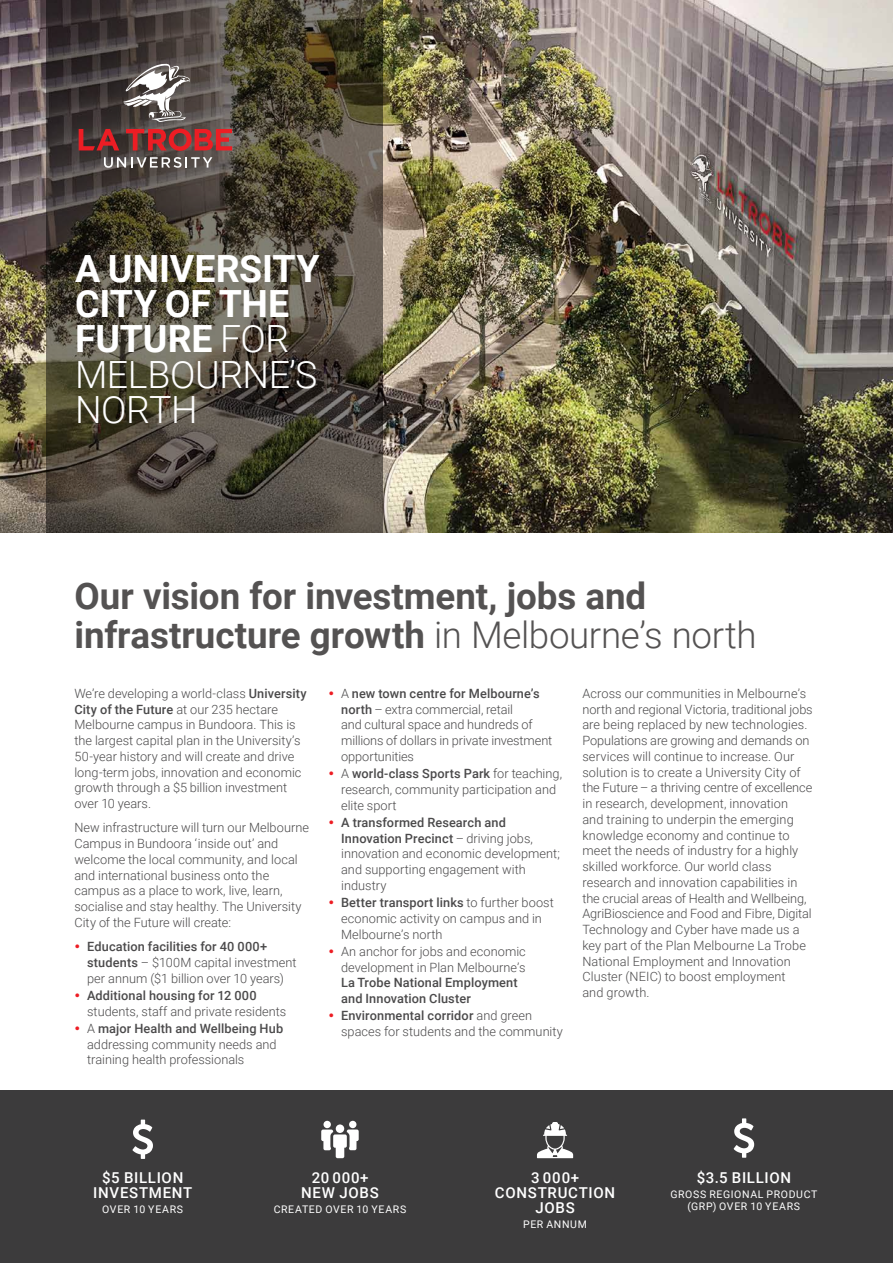
<style>
.page{position:relative;width:893px;height:1263px;background:#fff}
.page>*{position:absolute;margin:0;border:0;box-sizing:border-box;transform-origin:0 0}
.t1{font:700 37.5px/35.2px "Roboto";letter-spacing:-.005em;color:#fff}
.t2{font:700 36.75px/39.8px "Roboto";color:#545252}
.t3{font:500 15px/15px "Roboto";letter-spacing:.05em;color:#fff;text-align:center}
.t4{font:300 12.75px/15.8px "Roboto";color:#4b4a4b}
.t5{font:500 12.75px/15.8px "Roboto";letter-spacing:.01em;color:#4b4a4b}
.t6{font:10.5px/12.6px "Roboto";letter-spacing:.06em;color:#fff;text-align:center}
.s1{font-weight:300}
.s2{font-weight:500}
</style>
<div class="page">
<img style="left:0;top:0;width:893px;height:532px">
<div style="left:0;top:1090px;width:893px;height:173px;background:#3c3b3c"></div>
<svg style="left:47px;top:0;width:336px;height:532px"></svg>
<svg style="left:734px;top:1118px;width:20px;height:40px"></svg>
<svg style="left:537px;top:1122px;width:36px;height:36px"></svg>
<div style="left:323px;top:1121px;width:8px;height:7px;background:#fff;border-radius:50%"></div>
<div style="left:349px;top:1121px;width:7px;height:7px;background:#fff;border-radius:50%"></div>
<svg style="left:321px;top:1129px;width:38px;height:29px"></svg>
<div style="left:336px;top:1124px;width:8px;height:9px;background:#fff;border-radius:50%"></div>
<svg style="left:132px;top:1119px;width:21px;height:40px"></svg>
<svg style="left:79px;top:129px;width:40px;height:21px"></svg>
<svg style="left:126px;top:129px;width:106px;height:22px"></svg>
<svg style="left:104px;top:157px;width:108px;height:11px"></svg>
<svg style="left:123px;top:63px;width:67px;height:59px"></svg>
<h1 class="t1" style="left:75px;top:249px;width:246px">A UNIVERSITY<br>CITY OF THE<br>FUTURE <span class="s1">FOR<br>MELBOURNE’S<br>NORTH</span></h1>
<h2 class="t2" style="left:74px;top:574px;width:684px">Our vision for investment, jobs and infrastructure growth <span class="s1">in Melbourne’s north</span></h2>
<p class="t4" style="left:74px;top:685px;width:234px">We’re developing a world-class <span class="s2">University City of the Future</span> at our 235 hectare Melbourne campus in Bundoora. This is the largest capital plan in the University’s 50-year history and will create and drive long-term jobs, innovation and economic growth through a $5 billion investment over 10 years.</p>
<p class="t4" style="left:74px;top:819px;width:236px">New infrastructure will turn our Melbourne Campus in Bundoora ‘inside out’ and welcome the local community, and local and international business onto the campus as a place to work, live, learn, socialise and stay healthy. The University City of the Future will create:</p>
<p class="t4" style="left:87px;top:938px;width:211px"><span class="s2">Education facilities for 40 000+ students</span> – $100M capital investment per annum ($1 billion over 10 years)</p>
<p class="t5" style="left:87px;top:987px;width:171px">Additional housing for 12 000</p>
<p class="t4" style="left:87px;top:1002px;width:201px;line-height:17.2px">students, staff and private residents<br>A <span class="s2">major Health and Wellbeing Hub</span></p>
<p class="t4" style="left:87px;top:1036px;width:191px">addressing community needs and training health professionals</p>
<p class="t4" style="left:341px;top:685px;width:213px">A <span class="s2">new town centre for Melbourne’s north</span> – extra commercial, retail<br>and cultural space and hundreds of millions of dollars in private investment opportunities</p>
<p class="t4" style="left:341px;top:765px;width:223px">A <span class="s2">world-class Sports Park</span> for teaching, research, community participation and elite sport</p>
<p class="t4" style="left:341px;top:814px;width:220px"><span class="s2">A transformed Research and<br>Innovation Precinct</span> – driving jobs, innovation and economic development; and supporting engagement with industry</p>
<p class="t4" style="left:341px;top:894px;width:214px"><span class="s2">Better transport links</span> to further boost economic activity on campus and in<br>Melbourne’s north</p>
<p class="t4" style="left:341px;top:943px;width:186px">An anchor for jobs and economic development in Plan Melbourne’s</p>
<p class="t5" style="left:341px;top:974px;width:178px">La Trobe National Employment and Innovation Cluster</p>
<p class="t4" style="left:341px;top:1007px;width:223px"><span class="s2">Environmental corridor</span> and green spaces for students and the community</p>
<p class="t4" style="left:582px;top:685px;width:232px">Across our communities in Melbourne’s north and regional Victoria, traditional jobs are being replaced by new technologies.<br>Populations are growing and demands on services will continue to increase. Our solution is to create a University City of the Future – a thriving centre of excellence in research, development, innovation<br>and training to underpin the emerging knowledge economy and continue to meet the needs of industry for a highly skilled workforce. Our world class research and innovation capabilities in the crucial areas of Health and Wellbeing, AgriBioscience and Food and Fibre, Digital Technology and Cyber have made us a key part of the Plan Melbourne La Trobe National Employment and Innovation Cluster (NEIC) to boost employment<br>and growth.</p>
<p class="t3" style="left:93px;top:1169px;width:101px">$5 BILLION<br>INVESTMENT</p>
<p class="t6" style="left:102px;top:1202px;width:82px">OVER 10 YEARS</p>
<p class="t3" style="left:301px;top:1169px;width:79px">20 000+<br>NEW JOBS</p>
<p class="t6" style="left:274px;top:1202px;width:134px">CREATED OVER 10 YEARS</p>
<p class="t3" style="left:495px;top:1169px;width:122px">3 000+<br>CONSTRUCTION<br>JOBS</p>
<p class="t6" style="left:523px;top:1217px;width:65px">PER ANNUM</p>
<p class="t3" style="left:697px;top:1169px;width:96px">$3.5 BILLION</p>
<p class="t6" style="left:670px;top:1187px;width:149px">GROSS REGIONAL PRODUCT (GRP) OVER 10 YEARS</p>
</div>
